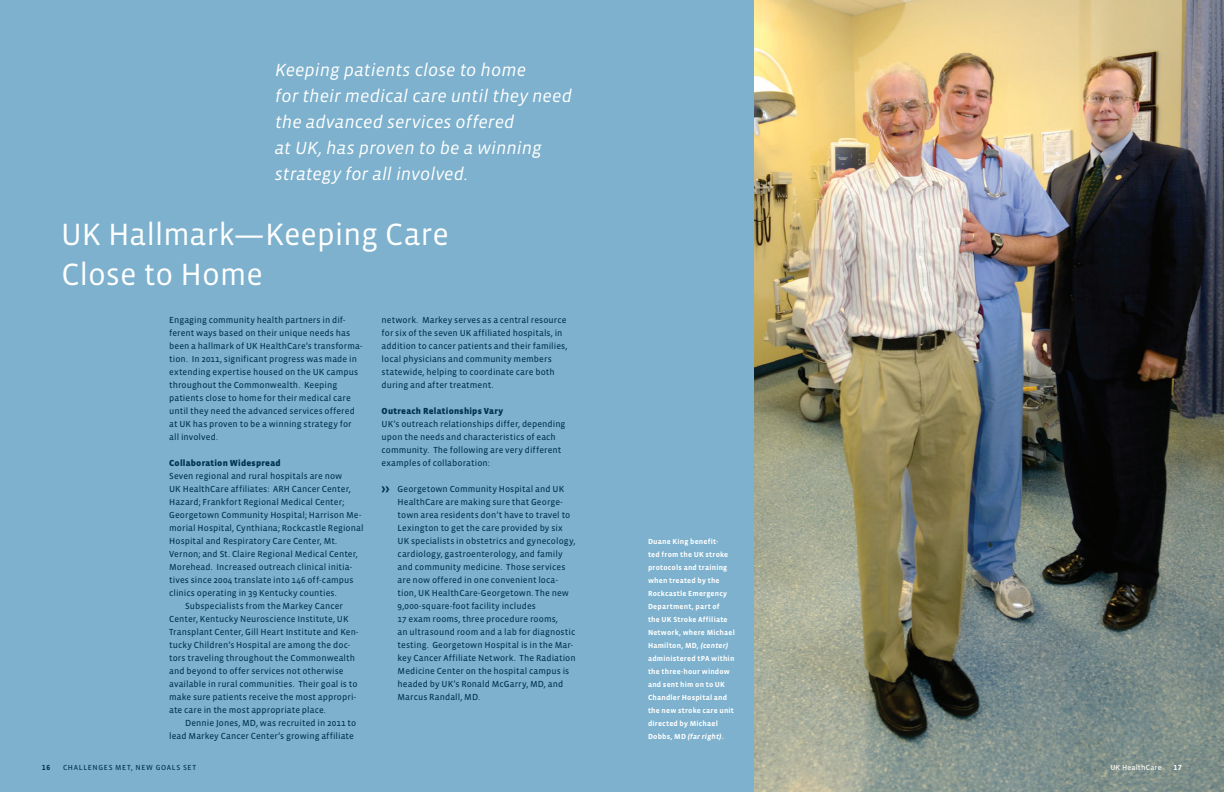
<style>
.page{position:relative;width:1224px;height:792px;background:#7db1cd}
.page>*{position:absolute;margin:0;border:0;box-sizing:border-box;transform-origin:0 0}
.t1{font:31.5px/40px "Vista Sans OT";letter-spacing:-.005em;color:#fff}
.t2{font:italic 18px/26px "Vista Sans OT";color:#fff}
.t3{font:700 14px "Vista Sans OT";color:#00314c}
.t4{font:9px/13px "Vista Sans OT";letter-spacing:.01em;color:#00314c}
.t5{font:900 9px "Vista Sans OT";letter-spacing:.025em;color:#00314c}
.t6{font:700 7.5px/13px "Vista Sans OT";letter-spacing:.025em;color:#fff}
.t7{font:7.5px "Vista Sans OT";letter-spacing:.095em;color:#00314c}
.t8{font:7.5px "Vista Sans OT";letter-spacing:.03em;color:#fff}
.t9{font:700 7.5px "Vista Sans OT";color:#00314c}
.s1{font-style:inherit}
.s2{font-style:italic}
</style>
<div class="page">
<img style="left:754px;top:0;width:470px;height:792px">
<h2 class="t2" style="left:275px;top:57px;width:299px">Keeping patients close to home<br>for their medical care until they need the advanced services offered<br>at UK, has proven to be a winning strategy for all involved.</h2>
<h1 class="t1" style="left:61px;top:215px;width:390px">UK Hallmark<span class="s1">—</span>Keeping Care<br>Close to Home</h1>
<p class="t4" style="left:169px;top:314px;width:195px">Engaging community health partners in dif&shy;ferent ways based on their unique needs has been a hallmark of UK HealthCare’s transforma&shy;tion. In 2011, significant progress was made in extending expertise housed on the UK campus throughout the Commonwealth. Keeping patients close to home for their medical care until they need the advanced services offered at UK has proven to be a winning strategy for all involved.</p>
<p class="t5" style="left:169px;top:458px;width:113px">Collaboration Widespread</p>
<p class="t4" style="left:169px;top:470px;width:175px">Seven regional and rural hospitals are now</p>
<p class="t4" style="left:169px;top:483px;width:183px">UK HealthCare affiliates: ARH Cancer Center,</p>
<p class="t4" style="left:169px;top:496px;width:177px">Hazard; Frankfort Regional Medical Center;</p>
<p class="t4" style="left:169px;top:509px;width:194px">Georgetown Community Hospital; Harrison Me-</p>
<p class="t4" style="left:169px;top:522px;width:196px">morial Hospital, Cynthiana; Rockcastle Regional</p>
<p class="t4" style="left:169px;top:535px;width:170px">Hospital and Respiratory Care Center, Mt.</p>
<p class="t4" style="left:169px;top:548px;width:190px">Vernon; and St. Claire Regional Medical Center,</p>
<p class="t4" style="left:169px;top:561px;width:184px">Morehead. Increased outreach clinical initia-</p>
<p class="t4" style="left:169px;top:574px;width:186px">tives since 2004 translate into 146 off-campus</p>
<p class="t4" style="left:169px;top:587px;width:169px">clinics operating in 39 Kentucky counties.</p>
<p class="t4" style="left:185px;top:600px;width:159px">Subspecialists from the Markey Cancer</p>
<p class="t4" style="left:169px;top:613px;width:181px">Center, Kentucky Neuroscience Institute, UK</p>
<p class="t4" style="left:169px;top:626px;width:191px">Transplant Center, Gill Heart Institute and Ken-</p>
<p class="t4" style="left:169px;top:639px;width:182px">tucky Children’s Hospital are among the doc-</p>
<p class="t4" style="left:169px;top:652px;width:187px">tors traveling throughout the Commonwealth</p>
<p class="t4" style="left:169px;top:665px;width:176px">and beyond to offer services not otherwise</p>
<p class="t4" style="left:169px;top:678px;width:190px">available in rural communities. Their goal is to</p>
<p class="t4" style="left:169px;top:691px;width:188px">make sure patients receive the most appropri-</p>
<p class="t4" style="left:169px;top:704px;width:158px">ate care in the most appropriate place.</p>
<p class="t4" style="left:185px;top:717px;width:172px">Dennie Jones, MD, was recruited in 2011 to</p>
<p class="t4" style="left:169px;top:730px;width:186px">lead Markey Cancer Center’s growing affiliate</p>
<p class="t9" style="left:42px;top:764px;width:10px">16</p>
<p class="t7" style="left:63px;top:764px;width:135px">CHALLENGES MET, NEW GOALS SET</p>
<p class="t4" style="left:382px;top:314px;width:187px">network. Markey serves as a central resource for six of the seven UK affiliated hospitals, in addition to cancer patients and their families, local physicians and community members statewide, helping to coordinate care both during and after treatment.</p>
<p class="t5" style="left:382px;top:406px;width:123px">Outreach Relationships Vary</p>
<p class="t4" style="left:382px;top:418px;width:185px">UK’s outreach relationships differ, depending upon the needs and characteristics of each community. The following are very different examples of collaboration:</p>
<p class="t4" style="left:398px;top:483px;width:180px">Georgetown Community Hospital and UK HealthCare are making sure that George&shy;town area residents don’t have to travel to Lexington to get the care provided by six UK specialists in obstetrics and gynecology, cardiology, gastroenterology, and family and community medicine. Those services are now offered in one convenient loca&shy;tion, UK HealthCare-Georgetown. The new 9,000-square-foot facility includes<br>17 exam rooms, three procedure rooms,<br>an ultrasound room and a lab for diagnostic testing. Georgetown Hospital is in the Mar&shy;key Cancer Affiliate Network. The Radiation Medicine Center on the hospital campus is headed by UK’s Ronald McGarry, MD, and Marcus Randall, MD.</p>
<h3 class="t3" style="left:382px;top:481px;width:10px">››</h3>
<p class="t6" style="left:648px;top:535px;width:88px">Duane King benefit-<br>ted from the UK stroke protocols and training when treated by the<br>Rockcastle Emergency<br>Department, part of<br>the UK Stroke Affiliate<br>Network, where Michael<br>Hamilton, MD, <span class="s2">(center) </span>administered tPA within the three-hour window and sent him on to UK<br>Chandler Hospital and the new stroke care unit directed by Michael<br>Dobbs, MD <span class="s2">(far right)</span>.</p>
<p class="t8" style="left:1110px;top:764px;width:53px">UK HealthCare</p>
<p class="t6" style="left:1174px;top:761px;width:9px">17</p>
</div>
